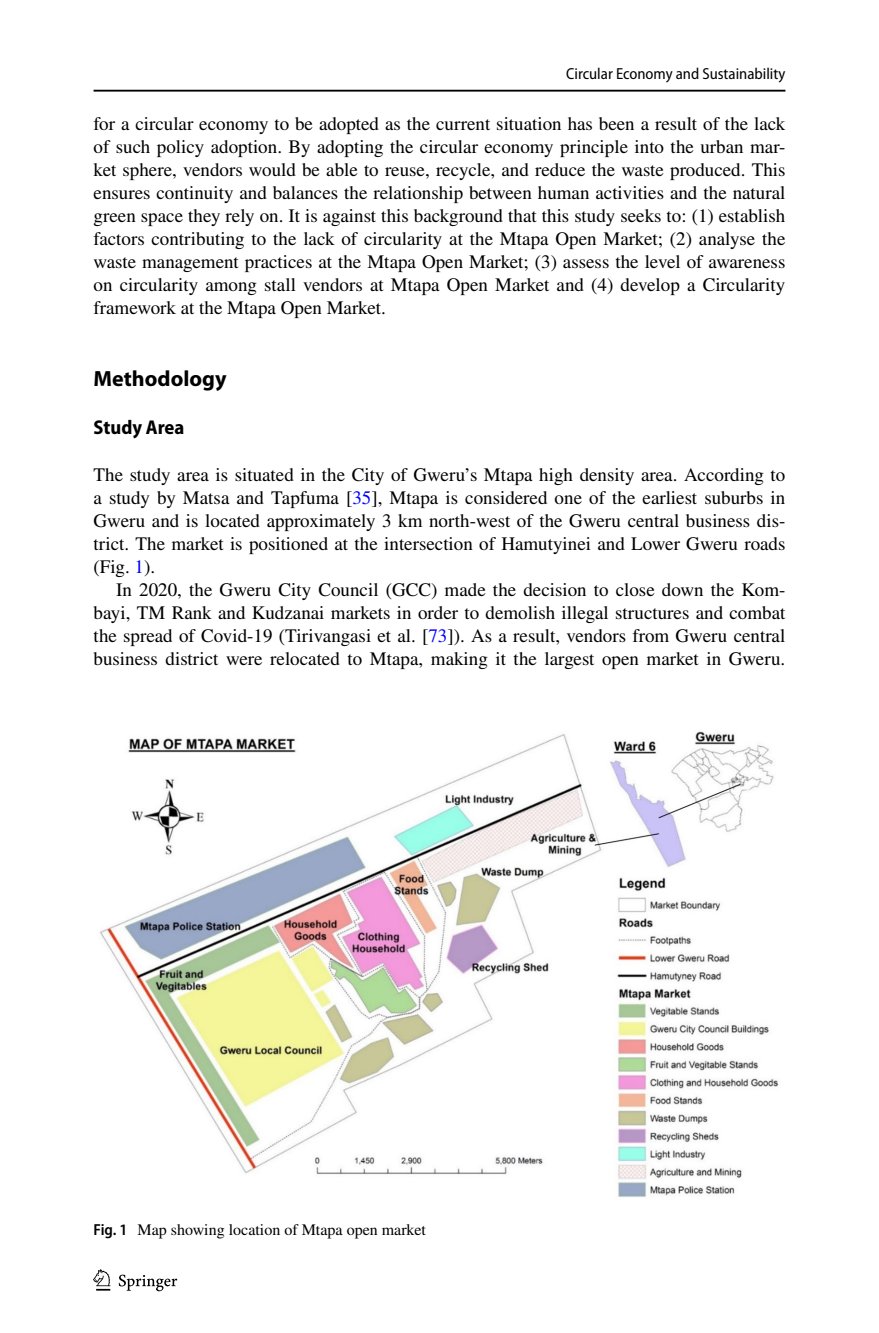
<style>
.page{position:relative;width:879px;height:1333px;background:#fff}
.page>*{position:absolute;margin:0;border:0;box-sizing:border-box;transform-origin:0 0}
.t1{font:700 22px "Myriad Pro";color:#000}
.t2{font:700 semi-condensed 20px "Myriad Pro";color:#000}
.t3{font:19px/23px "STIX";color:#000;text-align:justify}
.t4{font:16px "STIX";color:#000}
.t5{font:semi-condensed 16px "Myriad Pro";color:#000}
.s1{color:#00f}
.s2{font-family:"Myriad Pro";font-weight:600;font-stretch:semi-condensed}
</style>
<div class="page">
<hr style="left:94px;top:90px;width:691px;height:2px;background:#000">
<svg style="left:93px;top:1269px;width:17px;height:21px"></svg>
<svg style="left:119px;top:1274px;width:58px;height:17px"></svg>
<img style="left:100px;top:731px;width:679px;height:466px">
<p class="t5" style="left:566px;top:65px;width:221px">Circular Economy and Sustainability</p>
<p class="t3" style="left:94px;top:113px;width:693px">for a circular economy to be adopted as the current situation has been a result of the lack of such policy adoption. By adopting the circular economy principle into the urban mar&shy;ket sphere, vendors would be able to reuse, recycle, and reduce the waste produced. This ensures continuity and balances the relationship between human activities and the natural green space they rely on. It is against this background that this study seeks to: (1) establish factors contributing to the lack of circularity at the Mtapa Open Market; (2) analyse the waste management practices at the Mtapa Open Market; (3) assess the level of awareness on circularity among stall vendors at Mtapa Open Market and (4) develop a Circularity framework at the Mtapa Open Market.</p>
<p class="t1" style="left:94px;top:364px;width:135px">Methodology</p>
<p class="t2" style="left:94px;top:416px;width:92px">Study Area</p>
<p class="t3" style="left:94px;top:464px;width:693px">The study area is situated in the City of Gweru’s Mtapa high density area. According to a study by Matsa and Tapfuma [<span class="s1">35</span>], Mtapa is considered one of the earliest suburbs in Gweru and is located approximately 3 km north-west of the Gweru central business dis&shy;trict. The market is positioned at the intersection of Hamutyinei and Lower Gweru roads (Fig. <span class="s1">1</span>).</p>
<p class="t3" style="left:94px;top:579px;width:693px;text-indent:23px">In 2020, the Gweru City Council (GCC) made the decision to close down the Kom&shy;bayi, TM Rank and Kudzanai markets in order to demolish illegal structures and combat the spread of Covid-19 (Tirivangasi et al. [<span class="s1">73</span>]). As a result, vendors from Gweru central business district were relocated to Mtapa, making it the largest open market in Gweru.</p>
<p class="t4" style="left:94px;top:1218px;width:334px"><span class="s2">Fig. 1</span> Map showing location of Mtapa open market</p>
</div>
